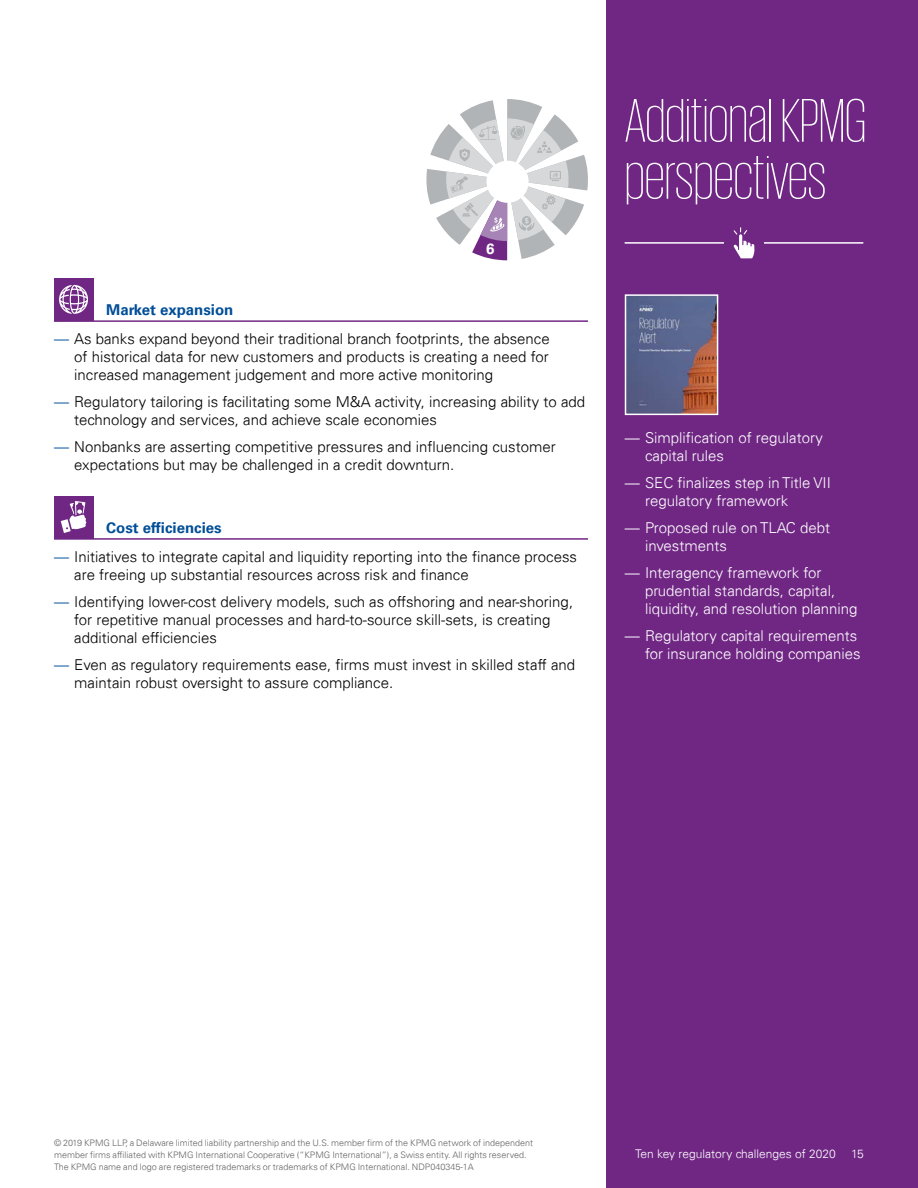
<style>
.page{position:relative;width:918px;height:1188px;background:#fff}
.page>*{position:absolute;margin:0;border:0;box-sizing:border-box;transform-origin:0 0}
.t1{font:200 63px/57px "KPMG";color:#fff}
.t2{font:300 15px/18px "Univers 45";color:#000}
.t3{font:300 15px/18px "Univers 45";color:#fff}
.t4{font:700 15px "Univers 65";color:#004e98}
.t5{font:700 15px "Univers 65";color:#fff}
.t6{font:300 12px "Univers 45";color:#fff}
.t7{font:300 9px/12px "Univers 45";color:#636466}
.s1{color:#004e98}
</style>
<div class="page">
<div style="left:606px;top:0;width:312px;height:1188px;background:#702784"></div>
<img style="left:628px;top:297px;width:87px;height:115px">
<div style="left:625px;top:294px;width:93px;height:121px;border:2px solid #fff"></div>
<div style="left:54px;top:278px;width:39px;height:43px;background:#702784"></div>
<div style="left:54px;top:496px;width:39px;height:42px;background:#702784"></div>
<hr style="left:54px;top:320px;width:534px;height:2px;background:#702784">
<hr style="left:54px;top:538px;width:534px;height:2px;background:#702784">
<svg style="left:61px;top:501px;width:26px;height:32px"></svg>
<svg style="left:59px;top:285px;width:29px;height:29px"></svg>
<svg style="left:426px;top:99px;width:162px;height:161px"></svg>
<hr style="left:625px;top:242px;width:238px;height:2px;background:#fff">
<div style="left:724px;top:225px;width:40px;height:35px;background:#702784"></div>
<svg style="left:734px;top:227px;width:21px;height:31px"></svg>
<p class="t4" style="left:106px;top:301px;width:129px">Market expansion</p>
<p class="t5" style="left:486px;top:240px;width:10px">6</p>
<p class="t2" style="left:74px;top:330px;width:477px;text-align:justify;text-indent:-20px"><span class="s1">—</span> As banks expand beyond their traditional branch footprints, the absence of historical data for new customers and products is creating a need for increased management judgement and more active monitoring</p>
<p class="t2" style="left:74px;top:393px;width:512px;text-indent:-20px"><span class="s1">—</span> Regulatory tailoring is facilitating some M&amp;A activity, increasing ability to add technology and services, and achieve scale economies</p>
<p class="t2" style="left:74px;top:438px;width:483px;text-indent:-20px"><span class="s1">—</span> Nonbanks are asserting competitive pressures and influencing customer expectations but may be challenged in a credit downturn.</p>
<p class="t4" style="left:106px;top:519px;width:117px">Cost efficiencies</p>
<p class="t2" style="left:74px;top:548px;width:504px;text-indent:-20px"><span class="s1">—</span> Initiatives to integrate capital and liquidity reporting into the finance process are freeing up substantial resources across risk and finance</p>
<p class="t2" style="left:74px;top:593px;width:501px;text-indent:-20px"><span class="s1">—</span> Identifying lower-cost delivery models, such as offshoring and near-shoring, for repetitive manual processes and hard-to-source skill-sets, is creating additional efficiencies</p>
<p class="t2" style="left:74px;top:656px;width:503px;text-indent:-20px"><span class="s1">—</span> Even as regulatory requirements ease, firms must invest in skilled staff and maintain robust oversight to assure compliance.</p>
<h1 class="t1" style="left:625px;top:91px;width:243px">Additional KPMG perspectives</h1>
<p class="t3" style="left:645px;top:429px;width:180px;text-indent:-20px">— Simplification of regulatory capital rules</p>
<p class="t3" style="left:645px;top:474px;width:187px;text-indent:-20px">— SEC finalizes step in Title VII regulatory framework</p>
<p class="t3" style="left:645px;top:519px;width:187px;text-indent:-20px">— Proposed rule on TLAC debt investments</p>
<p class="t3" style="left:645px;top:564px;width:214px;text-indent:-20px">— Interagency framework for prudential standards, capital, liquidity, and resolution planning</p>
<p class="t3" style="left:625px;top:627px;width:237px;text-align:right">— Regulatory capital requirements for insurance holding companies</p>
<p class="t7" style="left:54px;top:1137px;width:481px">© 2019 KPMG LLP, a Delaware limited liability partnership and the U.S. member firm of the KPMG network of independent member firms affiliated with KPMG International Cooperative (“KPMG International”), a Swiss entity. All rights reserved.<br>The KPMG name and logo are registered trademarks or trademarks of KPMG International. NDP040345-1A</p>
<p class="t6" style="left:635px;top:1147px;width:202px">Ten key regulatory challenges of 2020</p>
<p class="t6" style="left:851px;top:1147px;width:14px">15</p>
</div>
